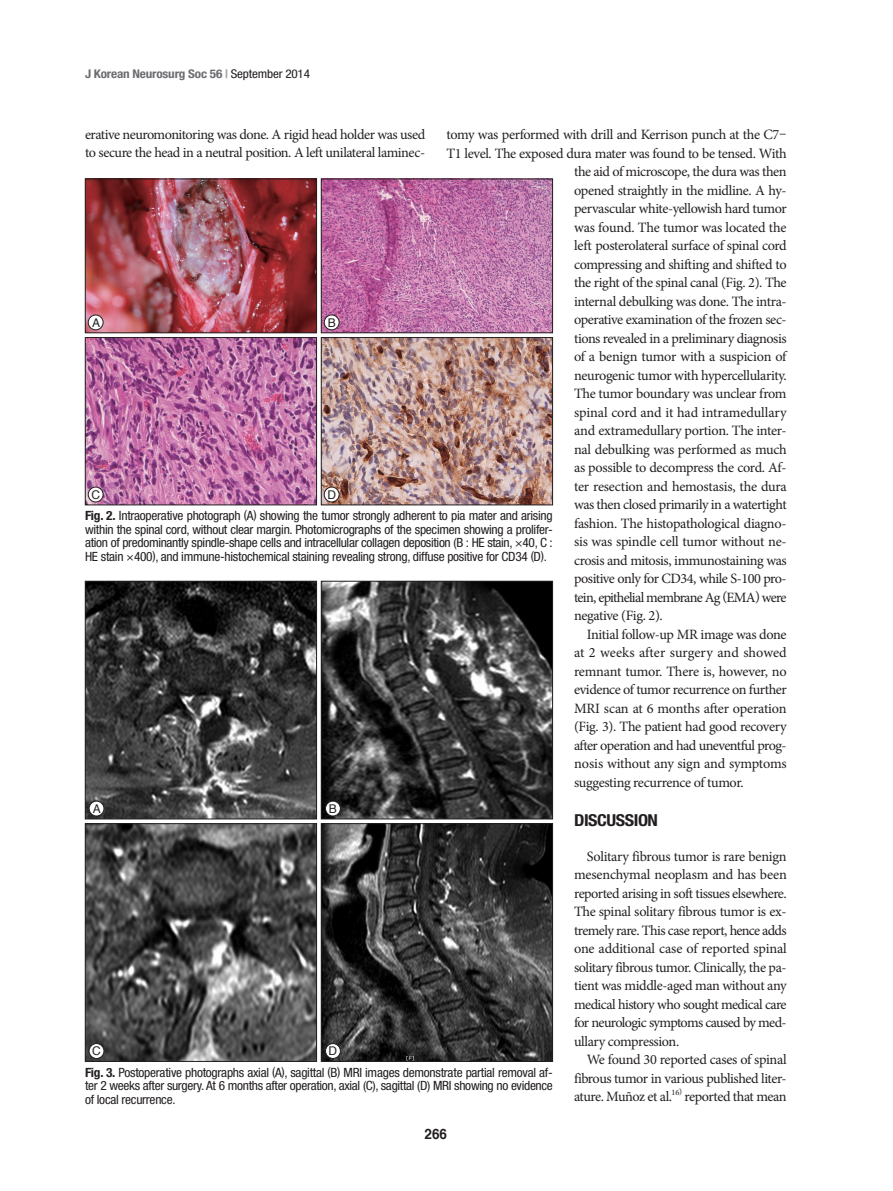
<style>
.page{position:relative;width:893px;height:1191px;background:#fff}
.page>*{position:absolute;margin:0;border:0;box-sizing:border-box;transform-origin:0 0}
.큰제목{font:700 condensed 16.5px "Helvetica Neue LT Std";letter-spacing:-.025em;color:#231f20;scale:1.1 1}
.본문_JKNS{font:14.25px/18.5px "Minion Pro";letter-spacing:-.03em;color:#231f20;text-align:justify}
.본문_JKNS-2{font:14.25px "Minion Pro";letter-spacing:-.055em;color:#231f20}
.본문_JKNS-3{font:14.25px "Minion Pro";letter-spacing:-.01em;color:#231f20}
.t1{font:700 14.25px "Helvetica";color:#231f20;scale:.95 1}
.그림제목{font:condensed 12.75px/13.5px "Helvetica Neue LT Std";letter-spacing:-.02em;color:#231f20;text-align:justify;scale:1.05 1}
.t2{font:700 condensed 12px "Helvetica Neue LT Std";letter-spacing:-.015em;color:#6c6d70;scale:1.1 1}
.t3{font:12px "Helvetica";color:#231f20}
.본문_JKNS-4{font:8.25px "Minion Pro";color:#231f20}
.s1{color:#a8a9ad}
.s2{font-weight:400;color:#231f20}
.s3{font-weight:700}
</style>
<div class="page">
<img style="left:87px;top:181px;width:228px;height:150px">
<div style="left:85px;top:179px;width:232px;height:154px;border:1px solid #231f20"></div>
<img style="left:323px;top:181px;width:228px;height:150px">
<div style="left:321px;top:179px;width:232px;height:154px;border:1px solid #231f20"></div>
<div style="left:88px;top:315px;width:15px;height:15px;background:#fff;border-radius:50%"></div>
<div style="left:88px;top:315px;width:15px;height:15px;border:1px solid #231f20;border-radius:50%"></div>
<div style="left:324px;top:315px;width:15px;height:15px;background:#fff;border-radius:50%"></div>
<div style="left:324px;top:315px;width:15px;height:15px;border:1px solid #231f20;border-radius:50%"></div>
<img style="left:87px;top:339px;width:228px;height:164px">
<div style="left:85px;top:337px;width:232px;height:168px;border:1px solid #231f20"></div>
<img style="left:323px;top:339px;width:228px;height:164px">
<div style="left:321px;top:337px;width:232px;height:168px;border:1px solid #231f20"></div>
<div style="left:88px;top:487px;width:15px;height:15px;background:#fff;border-radius:50%"></div>
<div style="left:88px;top:487px;width:15px;height:15px;border:1px solid #231f20;border-radius:50%"></div>
<div style="left:324px;top:487px;width:15px;height:15px;background:#fff;border-radius:50%"></div>
<div style="left:324px;top:487px;width:15px;height:15px;border:1px solid #231f20;border-radius:50%"></div>
<img style="left:87px;top:583px;width:228px;height:234px">
<div style="left:85px;top:581px;width:232px;height:238px;border:1px solid #231f20"></div>
<img style="left:323px;top:583px;width:228px;height:234px">
<div style="left:321px;top:581px;width:232px;height:238px;border:1px solid #231f20"></div>
<img style="left:87px;top:825px;width:228px;height:234px">
<div style="left:85px;top:823px;width:232px;height:238px;border:1px solid #231f20"></div>
<img style="left:323px;top:825px;width:228px;height:234px">
<div style="left:321px;top:823px;width:232px;height:238px;border:1px solid #231f20"></div>
<div style="left:89px;top:801px;width:15px;height:15px;background:#fff;border-radius:50%"></div>
<div style="left:89px;top:801px;width:15px;height:15px;border:1px solid #231f20;border-radius:50%"></div>
<div style="left:89px;top:1043px;width:15px;height:15px;background:#fff;border-radius:50%"></div>
<div style="left:89px;top:1043px;width:15px;height:15px;border:1px solid #231f20;border-radius:50%"></div>
<div style="left:325px;top:801px;width:15px;height:15px;background:#fff;border-radius:50%"></div>
<div style="left:325px;top:801px;width:16px;height:15px;border:1px solid #231f20;border-radius:50%"></div>
<div style="left:325px;top:1043px;width:15px;height:15px;background:#fff;border-radius:50%"></div>
<div style="left:325px;top:1043px;width:16px;height:15px;border:1px solid #231f20;border-radius:50%"></div>
<p class="t2" style="left:85px;top:66px;width:206px">J Korean Neurosurg Soc 56 <span class="s1">|</span> <span class="s2">September 2014</span></p>
<p class="본문_JKNS" style="left:85px;top:125px;width:342px">erative neuromonitoring was done. A rigid head holder was used to secure the head in a neutral position. A left unilateral laminec-</p>
<p class="본문_JKNS" style="left:446px;top:126px;width:342px">tomy was performed with drill and Kerrison punch at the C7–</p>
<p class="본문_JKNS" style="left:446px;top:144px;width:342px">T1 level. The exposed dura mater was found to be tensed. With</p>
<p class="본문_JKNS" style="left:574px;top:163px;width:214px">the aid of microscope, the dura was then</p>
<p class="본문_JKNS" style="left:574px;top:181px;width:214px">opened straightly in the midline. A hy-</p>
<p class="본문_JKNS" style="left:574px;top:200px;width:214px">pervascular white-yellowish hard tumor</p>
<p class="본문_JKNS" style="left:574px;top:218px;width:214px">was found. The tumor was located the</p>
<p class="본문_JKNS" style="left:574px;top:237px;width:214px">left posterolateral surface of spinal cord</p>
<p class="본문_JKNS" style="left:574px;top:255px;width:214px">compressing and shifting and shifted to</p>
<p class="본문_JKNS" style="left:574px;top:274px;width:214px">the right of the spinal canal (Fig. 2). The</p>
<p class="본문_JKNS" style="left:574px;top:292px;width:214px">internal debulking was done. The intra-</p>
<p class="본문_JKNS" style="left:574px;top:311px;width:214px">operative examination of the frozen sec-</p>
<p class="본문_JKNS" style="left:574px;top:329px;width:214px">tions revealed in a preliminary diagnosis</p>
<p class="본문_JKNS" style="left:574px;top:348px;width:214px">of a benign tumor with a suspicion of</p>
<p class="본문_JKNS" style="left:574px;top:366px;width:214px">neurogenic tumor with hypercellularity.</p>
<p class="본문_JKNS" style="left:574px;top:385px;width:214px">The tumor boundary was unclear from</p>
<p class="본문_JKNS-3" style="left:574px;top:403px;width:214px">spinal cord and it had intramedullary</p>
<p class="본문_JKNS" style="left:574px;top:421px;width:214px">and extramedullary portion. The inter-</p>
<p class="본문_JKNS" style="left:574px;top:440px;width:214px">nal debulking was performed as much</p>
<p class="본문_JKNS" style="left:574px;top:458px;width:214px">as possible to decompress the cord. Af-</p>
<p class="본문_JKNS" style="left:574px;top:477px;width:214px">ter resection and hemostasis, the dura</p>
<p class="본문_JKNS" style="left:574px;top:495px;width:214px">was then closed primarily in a watertight</p>
<p class="본문_JKNS" style="left:574px;top:514px;width:214px">fashion. The histopathological diagno-</p>
<p class="본문_JKNS" style="left:574px;top:532px;width:214px">sis was spindle cell tumor without ne-</p>
<p class="본문_JKNS" style="left:574px;top:551px;width:214px">crosis and mitosis, immunostaining was</p>
<p class="본문_JKNS" style="left:574px;top:569px;width:214px">positive only for CD34, while S-100 pro-</p>
<p class="본문_JKNS-2" style="left:574px;top:588px;width:214px">tein, epithelial membrane Ag (EMA) were</p>
<p class="본문_JKNS" style="left:574px;top:606px;width:90px">negative (Fig. 2).</p>
<p class="본문_JKNS" style="left:574px;top:625px;width:214px;text-indent:13px">Initial follow-up MR image was done at 2 weeks after surgery and showed remnant tumor. There is, however, no evidence of tumor recurrence on further MRI scan at 6 months after operation (Fig. 3). The patient had good recovery after operation and had uneventful prog&shy;nosis without any sign and symptoms suggesting recurrence of tumor.</p>
<p class="큰제목" style="left:574px;top:810px;width:78px">DISCUSSION</p>
<p class="본문_JKNS" style="left:574px;top:847px;width:214px;text-indent:13px">Solitary fibrous tumor is rare benign mesenchymal neoplasm and has been reported arising in soft tissues elsewhere.<br>The spinal solitary fibrous tumor is ex&shy;tremely rare. This case report, hence adds one additional case of reported spinal solitary fibrous tumor. Clinically, the pa&shy;tient was middle-aged man without any medical history who sought medical care for neurologic symptoms caused by med&shy;ullary compression.</p>
<p class="본문_JKNS" style="left:574px;top:1050px;width:214px;text-indent:13px">We found 30 reported cases of spinal fibrous tumor in various published liter&shy;ature. Muñoz et al.</p>
<p class="t3" style="left:92px;top:313px;width:10px">A</p>
<p class="t3" style="left:328px;top:313px;width:10px">B</p>
<p class="t3" style="left:91px;top:485px;width:10px">C</p>
<p class="t3" style="left:327px;top:485px;width:10px">D</p>
<p class="그림제목" style="left:85px;top:509px;width:447px"><span class="s3">Fig. 2.</span> Intraoperative photograph (A) showing the tumor strongly adherent to pia mater and arising within the spinal cord, without clear margin. Photomicrographs of the specimen showing a prolifer&shy;ation of predominantly spindle-shape cells and intracellular collagen deposition (B : HE stain, ×40, C :<br>HE stain ×400), and immune-histochemical staining revealing strong, diffuse positive for CD34 (D).</p>
<p class="t3" style="left:93px;top:799px;width:10px">A</p>
<p class="t3" style="left:329px;top:799px;width:10px">B</p>
<p class="t3" style="left:92px;top:1041px;width:10px">C</p>
<p class="t3" style="left:329px;top:1041px;width:10px">D</p>
<p class="그림제목" style="left:85px;top:1065px;width:447px"><span class="s3">Fig. 3.</span> Postoperative photographs axial (A), sagittal (B) MRI images demonstrate partial removal af&shy;ter 2 weeks after surgery. At 6 months after operation, axial (C), sagittal (D) MRI showing no evidence of local recurrence.</p>
<p class="본문_JKNS-4" style="left:672px;top:1086px;width:12px">16)</p>
<p class="본문_JKNS" style="left:684px;top:1087px;width:104px">reported that mean</p>
<p class="t1" style="left:425px;top:1123px;width:25px">266</p>
</div>
